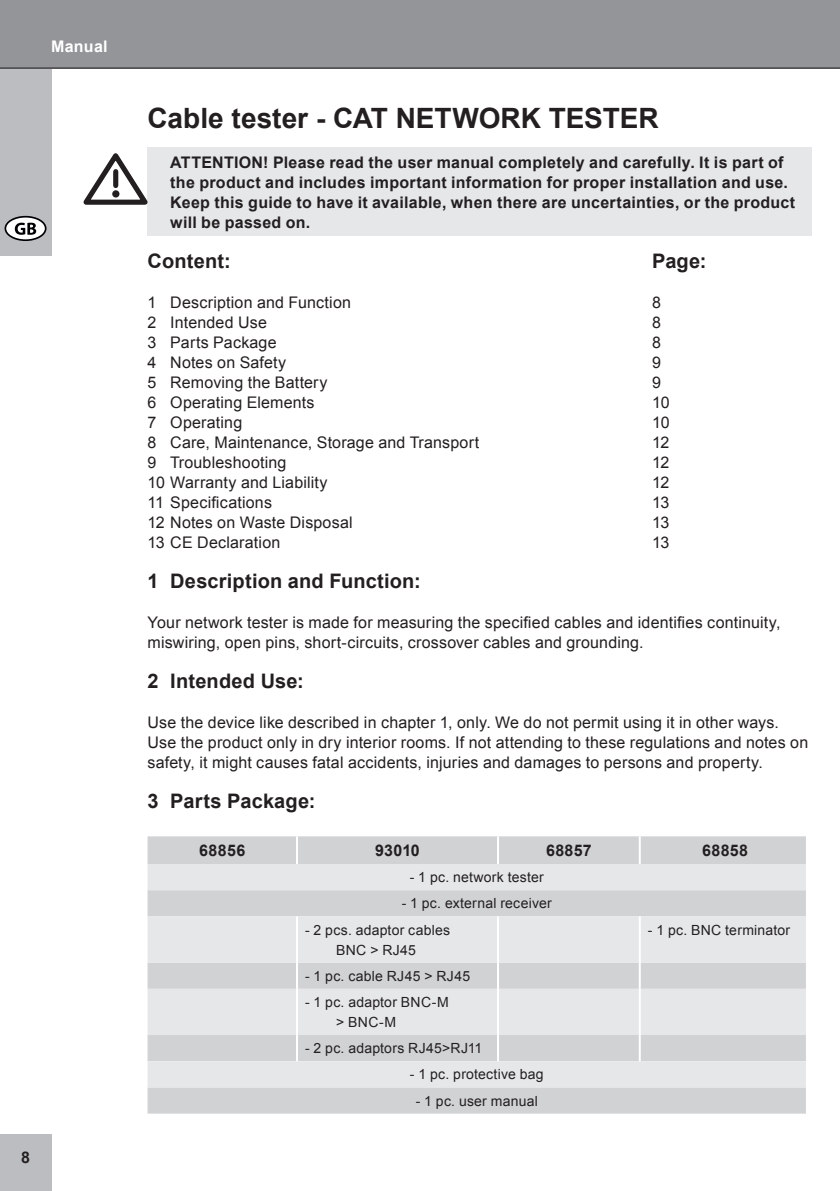
<style>
.page{position:relative;width:840px;height:1191px;background:#fff}
.page>*{position:absolute;margin:0;border:0;box-sizing:border-box;transform-origin:0 0}
.t1{font:700 28px "Arial";color:#231f20}
.t2{font:700 20px "Arial";letter-spacing:.01em;color:#231f20}
.t3{font:16px/20px "Arial";letter-spacing:.01em;color:#231f20}
.t4{font:700 16px/20px "Arial";letter-spacing:.02em;color:#231f20}
.t5{font:700 16px "Arial";letter-spacing:.015em;color:#fff}
.t6{font:14px/20px "Arial";letter-spacing:.015em;color:#231f20;text-align:center}
</style>
<div class="page">
<div style="left:0;top:0;width:51px;height:255px;background:#bcbdc0"></div>
<div style="left:0;top:1134px;width:51px;height:57px;background:#bcbdc0"></div>
<div style="left:0;top:0;width:839px;height:68px;background:#939598"></div>
<hr style="left:0;top:68px;width:839px;height:1px;background:#231f20">
<svg style="left:5px;top:217px;width:41px;height:23px"></svg>
<div style="left:5px;top:216px;width:41px;height:25px;border:2px solid #000004;border-radius:50%"></div>
<svg style="left:15px;top:223px;width:21px;height:12px"></svg>
<div style="left:147px;top:147px;width:664px;height:89px;background:#e6e7e9"></div>
<div style="left:147px;top:836px;width:658px;height:277px;background:#d1d2d4"></div>
<svg style="left:147px;top:864px;width:658px;height:223px;background:#dedfe1"></svg>
<hr style="left:296px;top:836px;width:2px;height:28px;background:#fff">
<hr style="left:496px;top:836px;width:2px;height:28px;background:#fff">
<hr style="left:638px;top:836px;width:2px;height:28px;background:#fff">
<hr style="left:296px;top:916px;width:2px;height:46px;background:#fff">
<hr style="left:496px;top:916px;width:2px;height:46px;background:#fff">
<hr style="left:638px;top:916px;width:2px;height:46px;background:#fff">
<hr style="left:296px;top:962px;width:2px;height:26px;background:#fff">
<hr style="left:496px;top:962px;width:2px;height:26px;background:#fff">
<hr style="left:638px;top:962px;width:2px;height:26px;background:#fff">
<hr style="left:296px;top:988px;width:2px;height:47px;background:#fff">
<hr style="left:496px;top:988px;width:2px;height:47px;background:#fff">
<hr style="left:638px;top:988px;width:2px;height:47px;background:#fff">
<hr style="left:296px;top:1035px;width:2px;height:26px;background:#fff">
<hr style="left:496px;top:1035px;width:2px;height:26px;background:#fff">
<hr style="left:638px;top:1035px;width:2px;height:26px;background:#fff">
<svg style="left:83px;top:153px;width:65px;height:52px"></svg>
<div style="left:113px;top:172px;width:5px;height:13px;background:#231f20"></div>
<div style="left:112px;top:190px;width:7px;height:7px;background:#231f20;border-radius:50%"></div>
<p class="t5" style="left:51px;top:36px;width:58px">Manual</p>
<p class="t4" style="left:21px;top:1147px;width:10px">8</p>
<h1 class="t1" style="left:147px;top:100px;width:512px">Cable tester - CAT NETWORK TESTER</h1>
<p class="t4" style="left:170px;top:153px;width:626px">ATTENTION! Please read the user manual completely and carefully. It is part of the product and includes important information for proper installation and use.<br>Keep this guide to have it available, when there are uncertainties, or the product will be passed on.</p>
<p class="t2" style="left:147px;top:248px;width:85px">Content:</p>
<p class="t2" style="left:651px;top:248px;width:56px">Page:</p>
<p class="t3" style="left:147px;top:293px;width:205px">1 Description and Function</p>
<p class="t3" style="left:651px;top:293px;width:10px">8</p>
<p class="t3" style="left:147px;top:313px;width:121px">2 Intended Use</p>
<p class="t3" style="left:651px;top:313px;width:10px">8</p>
<p class="t3" style="left:147px;top:333px;width:130px">3 Parts Package</p>
<p class="t3" style="left:651px;top:333px;width:10px">8</p>
<p class="t3" style="left:147px;top:353px;width:140px">4 Notes on Safety</p>
<p class="t3" style="left:651px;top:353px;width:10px">9</p>
<p class="t3" style="left:147px;top:373px;width:181px">5 Removing the Battery</p>
<p class="t3" style="left:651px;top:373px;width:10px">9</p>
<p class="t3" style="left:147px;top:393px;width:168px">6 Operating Elements</p>
<p class="t3" style="left:651px;top:393px;width:19px">10</p>
<p class="t3" style="left:147px;top:413px;width:96px">7 O perating</p>
<p class="t3" style="left:651px;top:413px;width:19px">10</p>
<p class="t3" style="left:147px;top:433px;width:333px">8 Care, Maintenance, Storage and Transport</p>
<p class="t3" style="left:651px;top:433px;width:19px">12</p>
<p class="t3" style="left:147px;top:453px;width:140px">9 Troubleshooting</p>
<p class="t3" style="left:651px;top:453px;width:19px">12</p>
<p class="t3" style="left:147px;top:473px;width:181px">10 Warranty and Liability</p>
<p class="t3" style="left:651px;top:473px;width:19px">12</p>
<p class="t3" style="left:147px;top:493px;width:126px">11 Specifications</p>
<p class="t3" style="left:651px;top:493px;width:19px">13</p>
<p class="t3" style="left:147px;top:513px;width:206px">12 Notes on Waste Disposal</p>
<p class="t3" style="left:651px;top:513px;width:19px">13</p>
<p class="t3" style="left:147px;top:533px;width:134px">13 CE Declaration</p>
<p class="t3" style="left:651px;top:533px;width:19px">13</p>
<p class="t2" style="left:147px;top:568px;width:275px">1 Description and Function:</p>
<p class="t3" style="left:147px;top:613px;width:634px">Your network tester is made for measuring the specified cables and identifies continuity, miswiring, open pins, short-circuits, crossover cables and grounding.</p>
<p class="t2" style="left:147px;top:668px;width:158px">2 Intended Use:</p>
<p class="t3" style="left:147px;top:713px;width:661px">Use the device like described in chapter 1, only. We do not permit using it in other ways.<br>Use the product only in dry interior rooms. If not attending to these regulations and notes on safety, it might causes fatal accidents, injuries and damages to persons and property.</p>
<p class="t2" style="left:147px;top:788px;width:169px">3 Parts Package:</p>
<p class="t4" style="left:199px;top:841px;width:47px">68856</p>
<p class="t4" style="left:375px;top:841px;width:46px">93010</p>
<p class="t4" style="left:545px;top:841px;width:47px">68857</p>
<p class="t4" style="left:701px;top:841px;width:47px">68858</p>
<p class="t6" style="left:409px;top:867px;width:135px">- 1 pc. network tester</p>
<p class="t6" style="left:401px;top:893px;width:151px">- 1 pc. external receiver</p>
<p class="t6" style="left:305px;top:919px;width:146px">- 2 pcs. adaptor cables<br>BNC &gt; RJ45</p>
<p class="t6" style="left:647px;top:919px;width:144px">- 1 pc. BNC terminator</p>
<p class="t6" style="left:305px;top:966px;width:167px">- 1 pc. cable RJ45 &gt; RJ45</p>
<p class="t6" style="left:336px;top:992px;width:114px;text-align:left;text-indent:-31px">- 1 pc. adaptor BNC-M &gt; BNC-M</p>
<p class="t6" style="left:305px;top:1038px;width:179px">- 2 pc. adaptors RJ45&gt;RJ11</p>
<p class="t6" style="left:409px;top:1064px;width:135px">- 1 pc. protective bag</p>
<p class="t6" style="left:415px;top:1090px;width:123px">- 1 pc. user manual</p>
</div>
